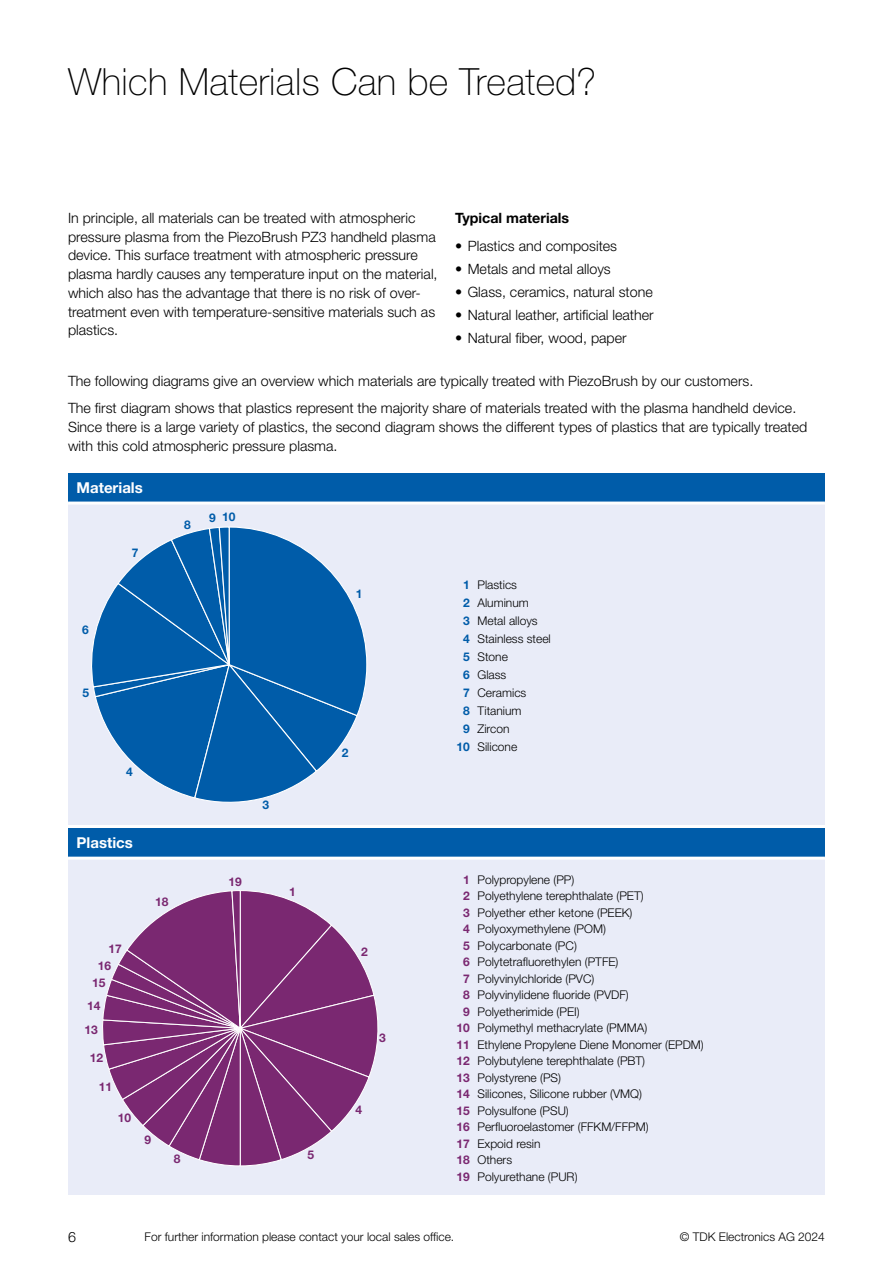
<style>
.page{position:relative;width:893px;height:1263px;background:#fff}
.page>*{position:absolute;margin:0;border:0;box-sizing:border-box;transform-origin:0 0}
.t1{font:100 37.5px "Helvetica Neue LT Std";letter-spacing:.01em;color:#000}
.t2{font:700 15px "Helvetica Neue LT Std";color:#fff}
.t3{font:300 14.25px/18.8px "Helvetica Neue LT Std";color:#000}
.t4{font:700 14.25px "Helvetica Neue LT Std";color:#000}
.t5{font:300 12px "Helvetica Neue LT Std";color:#000}
.t6{font:700 12px "Helvetica Neue LT Std";color:#7a2871}
.t7{font:700 12px "Helvetica Neue LT Std";color:#005ca9}
.s1{font-weight:700;color:#005ca9}
.s2{font-weight:700;color:#7a2871}
</style>
<div class="page">
<div style="left:68px;top:473px;width:757px;height:30px;background:#005ca9"></div>
<div style="left:68px;top:503px;width:757px;height:321px;background:#e9ecf8"></div>
<hr style="left:68px;top:502px;width:757px;height:3px;background:#fff">
<div style="left:68px;top:828px;width:757px;height:30px;background:#005ca9"></div>
<div style="left:68px;top:858px;width:757px;height:337px;background:#e9ecf8"></div>
<hr style="left:68px;top:857px;width:757px;height:3px;background:#fff">
<svg style="left:102px;top:890px;width:276px;height:277px"></svg>
<svg style="left:91px;top:526px;width:276px;height:277px"></svg>
<h1 class="t1" style="left:68px;top:60px;width:530px">Which Materials Can be Treated?</h1>
<p class="t3" style="left:68px;top:208px;width:371px">In principle, all materials can be treated with atmospheric pressure plasma from the PiezoBrush PZ3 handheld plasma device. This surface treatment with atmospheric pressure plasma hardly causes any temperature input on the material, which also has the advantage that there is no risk of over&shy;treatment even with temperature-sensitive materials such as plastics.</p>
<p class="t4" style="left:455px;top:209px;width:116px">Typical materials</p>
<p class="t3" style="left:455px;top:236px;width:164px">• Plastics and composites</p>
<p class="t3" style="left:455px;top:259px;width:157px">• Metals and metal alloys</p>
<p class="t3" style="left:455px;top:282px;width:199px">• Glass, ceramics, natural stone</p>
<p class="t3" style="left:455px;top:305px;width:200px">• Natural leather, artificial leather</p>
<p class="t3" style="left:455px;top:328px;width:173px">• Natural fiber, wood, paper</p>
<p class="t3" style="left:68px;top:367px;width:730px;line-height:27.3px">The following diagrams give an overview which materials are typically treated with PiezoBrush by our customers.<br>The first diagram shows that plastics represent the majority share of materials treated with the plasma handheld device.</p>
<p class="t3" style="left:68px;top:417px;width:741px">Since there is a large variety of plastics, the second diagram shows the different types of plastics that are typically treated with this cold atmospheric pressure plasma.</p>
<p class="t2" style="left:77px;top:478px;width:68px">Materials</p>
<p class="t7" style="left:82px;top:622px;width:8px">6</p>
<p class="t7" style="left:83px;top:686px;width:8px">5</p>
<p class="t7" style="left:132px;top:545px;width:8px">7</p>
<p class="t7" style="left:184px;top:517px;width:8px">8</p>
<p class="t7" style="left:209px;top:510px;width:28px">9 10</p>
<p class="t7" style="left:126px;top:764px;width:8px">4</p>
<p class="t2" style="left:77px;top:833px;width:58px">Plastics</p>
<p class="t6" style="left:155px;top:894px;width:15px">18</p>
<p class="t6" style="left:108px;top:941px;width:15px">17</p>
<p class="t6" style="left:98px;top:958px;width:15px">16</p>
<p class="t6" style="left:92px;top:975px;width:15px">15</p>
<p class="t6" style="left:87px;top:998px;width:15px">14</p>
<p class="t6" style="left:85px;top:1022px;width:15px">13</p>
<p class="t6" style="left:90px;top:1051px;width:15px">12</p>
<p class="t6" style="left:99px;top:1079px;width:15px">11</p>
<p class="t6" style="left:118px;top:1110px;width:15px">10</p>
<p class="t6" style="left:145px;top:1133px;width:8px">9</p>
<p class="t6" style="left:174px;top:1151px;width:8px">8</p>
<p class="t7" style="left:262px;top:798px;width:8px">3</p>
<p class="t6" style="left:228px;top:874px;width:15px">19</p>
<p class="t6" style="left:289px;top:884px;width:8px">1</p>
<p class="t6" style="left:307px;top:1147px;width:8px">5</p>
<p class="t7" style="left:356px;top:586px;width:8px">1</p>
<p class="t7" style="left:342px;top:745px;width:8px">2</p>
<p class="t6" style="left:361px;top:945px;width:8px">2</p>
<p class="t6" style="left:379px;top:1031px;width:8px">3</p>
<p class="t6" style="left:355px;top:1102px;width:8px">4</p>
<p class="t5" style="left:463px;top:577px;width:55px"><span class="s1">1</span> Plastics</p>
<p class="t5" style="left:463px;top:595px;width:67px"><span class="s1">2</span> Aluminum</p>
<p class="t5" style="left:463px;top:613px;width:76px"><span class="s1">3</span> Metal alloys</p>
<p class="t5" style="left:463px;top:631px;width:89px"><span class="s1">4</span> Stainless steel</p>
<p class="t5" style="left:463px;top:649px;width:46px"><span class="s1">5</span> Stone</p>
<p class="t5" style="left:463px;top:667px;width:45px"><span class="s1">6</span> Glass</p>
<p class="t5" style="left:463px;top:685px;width:65px"><span class="s1">7</span> Ceramics</p>
<p class="t5" style="left:463px;top:703px;width:60px"><span class="s1">8</span> Titanium</p>
<p class="t5" style="left:463px;top:721px;width:48px"><span class="s1">9</span> Zircon</p>
<p class="t5" style="left:457px;top:739px;width:62px"><span class="s1">10</span> Silicone</p>
<p class="t5" style="left:463px;top:872px;width:113px"><span class="s2">1</span> Polypropylene (PP)</p>
<p class="t5" style="left:463px;top:888px;width:182px"><span class="s2">2</span> Polyethylene terephthalate (PET)</p>
<p class="t5" style="left:463px;top:905px;width:171px"><span class="s2">3</span> Polyether ether ketone (PEEK)</p>
<p class="t5" style="left:463px;top:921px;width:144px"><span class="s2">4</span> Polyoxymethylene (POM)</p>
<p class="t5" style="left:463px;top:938px;width:115px"><span class="s2">5</span> Polycarbonate (PC)</p>
<p class="t5" style="left:463px;top:954px;width:157px"><span class="s2">6</span> Polytetrafluorethylen (PTFE)</p>
<p class="t5" style="left:463px;top:971px;width:133px"><span class="s2">7</span> Polyvinylchloride (PVC)</p>
<p class="t5" style="left:463px;top:987px;width:167px"><span class="s2">8</span> Polyvinylidene fluoride (PVDF)</p>
<p class="t5" style="left:463px;top:1004px;width:118px"><span class="s2">9</span> Polyetherimide (PEI)</p>
<p class="t5" style="left:457px;top:1020px;width:192px"><span class="s2">10</span> Polymethyl methacrylate (PMMA)</p>
<p class="t5" style="left:457px;top:1037px;width:249px"><span class="s2">11</span> Ethylene Propylene Diene Monomer (EPDM)</p>
<p class="t5" style="left:457px;top:1053px;width:190px"><span class="s2">12</span> Polybutylene terephthalate (PBT)</p>
<p class="t5" style="left:457px;top:1070px;width:106px"><span class="s2">13</span> Polystyrene (PS)</p>
<p class="t5" style="left:457px;top:1086px;width:187px"><span class="s2">14</span> Silicones, Silicone rubber (VMQ)</p>
<p class="t5" style="left:457px;top:1103px;width:114px"><span class="s2">15</span> Polysulfone (PSU)</p>
<p class="t5" style="left:457px;top:1119px;width:193px"><span class="s2">16</span> Perfluoroelastomer (FFKM/FFPM)</p>
<p class="t5" style="left:457px;top:1136px;width:85px"><span class="s2">17</span> Expoid resin</p>
<p class="t5" style="left:457px;top:1152px;width:57px"><span class="s2">18</span> Others</p>
<p class="t5" style="left:457px;top:1169px;width:122px"><span class="s2">19</span> Polyurethane (PUR)</p>
<p class="t3" style="left:68px;top:1227px;width:9px">6</p>
<p class="t5" style="left:145px;top:1229px;width:311px">For further information please contact your local sales office.</p>
<p class="t5" style="left:680px;top:1229px;width:146px">© TDK Electronics AG 2024</p>
</div>
